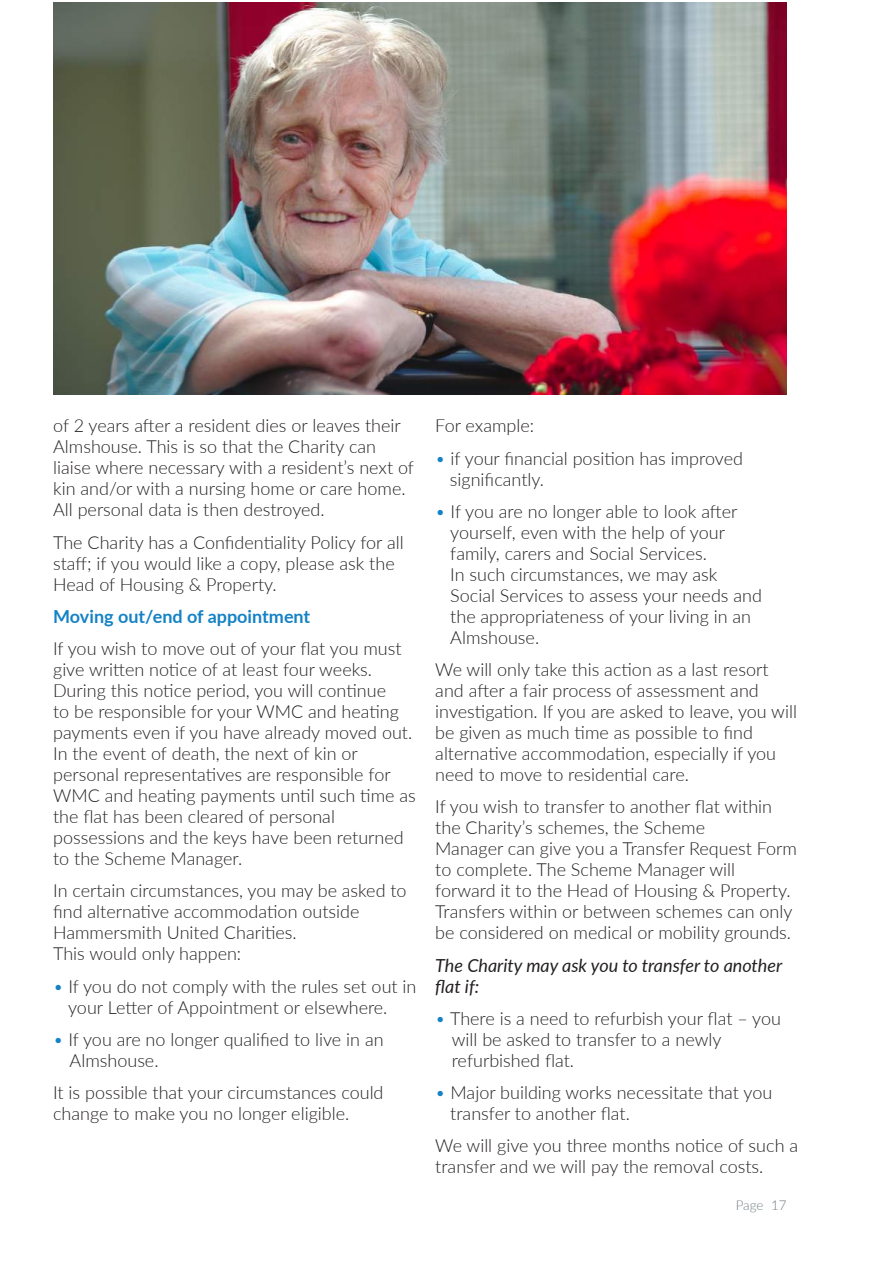
<style>
.page{position:relative;width:893px;height:1263px;background:#fff}
.page>*{position:absolute;margin:0;border:0;box-sizing:border-box;transform-origin:0 0}
.t1{font:300 18px/21px "Lato";color:#231f20}
.t2{font:italic 18px/21px "Lato";color:#231f20}
.t3{font:700 18px "Lato";color:#1582c5}
.t4{font:300 13.5px "Lato";letter-spacing:-.005em;color:#727f85}
.s1{color:#1582c5}
</style>
<div class="page">
<img style="left:53px;top:2px;width:734px;height:392px">
<p class="t1" style="left:53px;top:415px;width:362px">of 2 years after a resident dies or leaves their Almshouse. This is so that the Charity can liaise where necessary with a resident’s next of kin and/or with a nursing home or care home.<br>All personal data is then destroyed.</p>
<p class="t1" style="left:53px;top:531px;width:352px">The Charity has a Confidentiality Policy for all staff; if you would like a copy, please ask the<br>Head of Housing &amp; Property.</p>
<p class="t3" style="left:53px;top:603px;width:259px">Moving out/end of appointment</p>
<p class="t1" style="left:53px;top:637px;width:364px">If you wish to move out of your flat you must give written notice of at least four weeks.<br>During this notice period, you will continue<br>to be responsible for your WMC and heating payments even if you have already moved out.<br>In the event of death, the next of kin or personal representatives are responsible for WMC and heating payments until such time as the flat has been cleared of personal possessions and the keys have been returned to the Scheme Manager.</p>
<p class="t1" style="left:53px;top:880px;width:355px">In certain circumstances, you may be asked to find alternative accommodation outside Hammersmith United Charities.<br>This would only happen:</p>
<p class="t1" style="left:68px;top:975px;width:350px;text-indent:-15px"><span class="s1">•</span> If you do not comply with the rules set out in your Letter of Appointment or elsewhere.</p>
<p class="t1" style="left:70px;top:1028px;width:315px;text-indent:-16px"><span class="s1">•</span> If you are no longer qualified to live in an<br>Almshouse.</p>
<p class="t1" style="left:53px;top:1081px;width:332px">It is possible that your circumstances could change to make you no longer eligible.</p>
<p class="t1" style="left:435px;top:415px;width:100px">For example:</p>
<p class="t1" style="left:450px;top:447px;width:295px;text-indent:-15px"><span class="s1">•</span> if your financial position has improved significantly.</p>
<p class="t1" style="left:450px;top:500px;width:313px;text-indent:-15px"><span class="s1">•</span> If you are no longer able to look after yourself, even with the help of your family, carers and Social Services.<br>In such circumstances, we may ask Social Services to assess your needs and the appropriateness of your living in an Almshouse.</p>
<p class="t1" style="left:435px;top:658px;width:363px">We will only take this action as a last resort and after a fair process of assessment and investigation. If you are asked to leave, you will be given as much time as possible to find alternative accommodation, especially if you need to move to residential care.</p>
<p class="t1" style="left:435px;top:796px;width:363px">If you wish to transfer to another flat within the Charity’s schemes, the Scheme<br>Manager can give you a Transfer Request Form to complete. The Scheme Manager will forward it to the Head of Housing &amp; Property.<br>Transfers within or between schemes can only be considered on medical or mobility grounds.</p>
<p class="t2" style="left:435px;top:954px;width:348px">The Charity may ask you to transfer to another flat if:</p>
<p class="t1" style="left:452px;top:1007px;width:331px;text-indent:-16px"><span class="s1">•</span> There is a need to refurbish your flat – you will be asked to transfer to a newly refurbished flat.</p>
<p class="t1" style="left:450px;top:1081px;width:323px;text-indent:-15px"><span class="s1">•</span> Major building works necessitate that you transfer to another flat.</p>
<p class="t1" style="left:435px;top:1135px;width:364px">We will give you three months notice of such a transfer and we will pay the removal costs.</p>
<p class="t4" style="left:736px;top:1196px;width:52px">Page 17</p>
</div>
